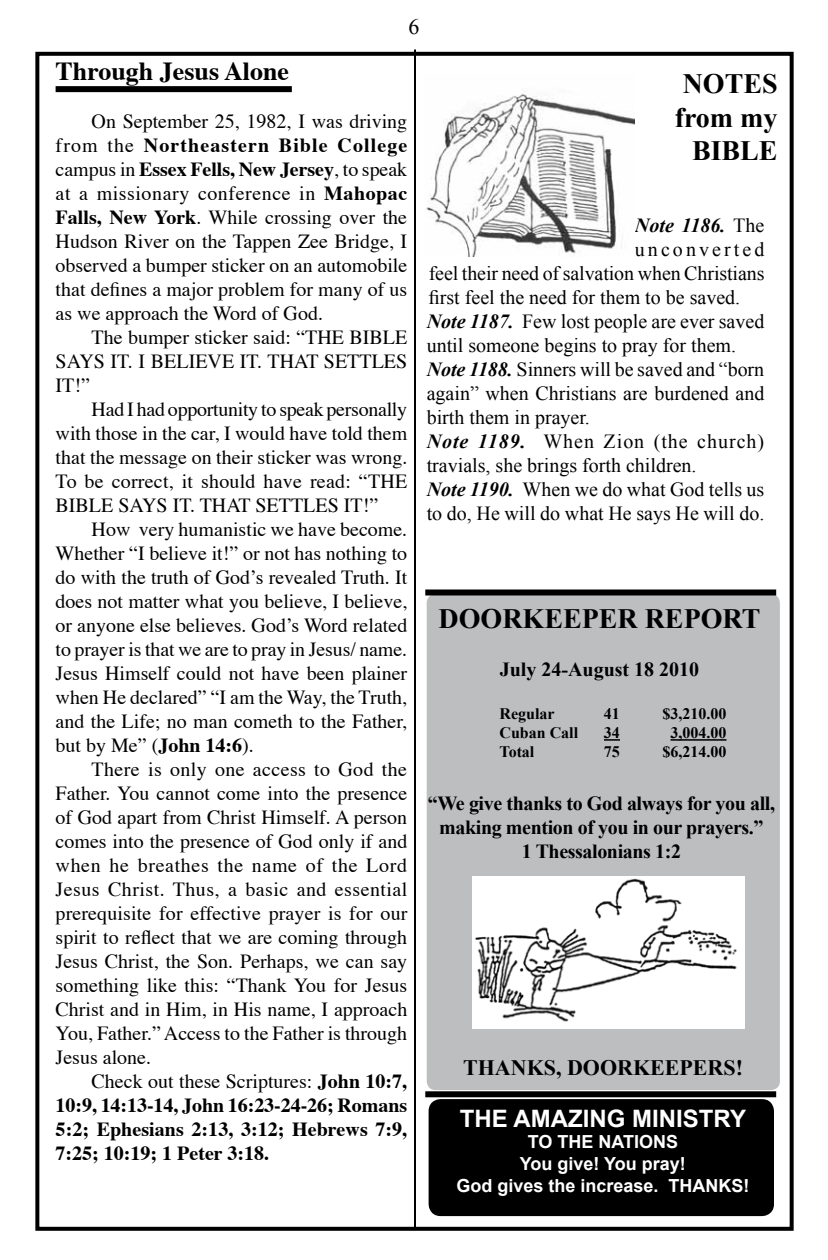
<style>
.page{position:relative;width:828px;height:1260px;background:#fff}
.page>*{position:absolute;margin:0;border:0;box-sizing:border-box;transform-origin:0 0}
.t1{font:700 28px/33.6px "Times New Roman";color:#000;text-align:right}
.t2{font:700 26px "Times";color:#000}
.t3{font:700 24px "Arial";color:#fff}
.t4{font:700 22px "Times New Roman";color:#000}
.t5{font:22px "Times New Roman";color:#000}
.t6{font:20px/24px "Times";color:#000;text-align:justify}
.t7{font:20px "Times New Roman";color:#000}
.t8{font:700 20px/24px "Times";color:#000;text-align:justify}
.t9{font:700 20px/24px "Times New Roman";letter-spacing:-.02em;color:#000;text-align:center}
.t10{font:20px "Times New Roman";letter-spacing:.05em;color:#000}
.t11{font:700 20px "Times New Roman";color:#000}
.t12{font:italic 700 20px "Times New Roman";color:#000}
.t13{font:20px "Times New Roman";letter-spacing:.155em;color:#000}
.t14{font:700 18px/21.6px "Arial";color:#fff;text-align:center}
.t15{font:700 16px "Times New Roman";color:#000}
.s1{font-weight:700}
.s2{font-weight:400}
.s3{font-weight:400;font-style:normal}
.s4{font-weight:700;font-style:italic}
</style>
<div class="page">
<div style="left:35px;top:52px;width:759px;height:1179px;border:4px solid #000"></div>
<div style="left:432px;top:1102px;width:339px;height:111px;background:#000;border-radius:9px"></div>
<div style="left:429px;top:1099px;width:345px;height:117px;border:6px solid #000;border-radius:9px"></div>
<div style="left:427px;top:594px;width:353px;height:496px;background:#bcbec0;border-radius:9px"></div>
<hr style="left:414px;top:50px;width:2px;height:1179px;background:#000">
<svg style="left:604px;top:739px;width:16px;height:2px"></svg>
<hr style="left:670px;top:739px;width:56px;height:2px;background:#000">
<div style="left:425px;top:590px;width:351px;height:6px;background:#000"></div>
<div style="left:425px;top:1091px;width:351px;height:6px;background:#000"></div>
<img style="left:472px;top:877px;width:273px;height:151px">
<div style="left:56px;top:86px;width:236px;height:6px;background:#000"></div>
<img style="left:426px;top:91px;width:209px;height:165px">
<p class="t5" style="left:409px;top:12px;width:12px">6</p>
<h2 class="t2" style="left:56px;top:47px;width:235px">Through Jesus Alone</h2>
<p class="t6" style="left:56px;top:108px;width:353px;text-indent:36px">On September 25, 1982, I was driving from the <span class="s1">Northeastern Bible College </span>campus in <span class="s1">Essex Fells, New Jersey</span>, to speak at a missionary conference in <span class="s1">Mahopac Falls, New York</span>. While crossing over the Hudson River on the Tappen Zee Bridge, I observed a bumper sticker on an automobile that defines a major problem for many of us as we approach the Word of God.</p>
<p class="t6" style="left:56px;top:324px;width:353px;text-indent:36px">The bumper sticker said: “THE BIBLE SAYS IT. I BELIEVE IT. THAT SETTLES IT!”</p>
<p class="t6" style="left:56px;top:396px;width:353px;text-indent:36px">Had I had opportunity to speak personally with those in the car, I would have told them that the message on their sticker was wrong.<br>To be correct, it should have read: “THE BIBLE SAYS IT. THAT SETTLES IT!”</p>
<p class="t6" style="left:56px;top:516px;width:353px;text-indent:36px">How very humanistic we have become.<br>Whether “I believe it!” or not has nothing to do with the truth of God’s revealed Truth. It does not matter what you believe, I believe, or anyone else believes. God’s Word related to prayer is that we are to pray in Jesus/ name.<br>Jesus Himself could not have been plainer when He declared” “I am the Way, the Truth, and the Life; no man cometh to the Father, but by Me” (<span class="s1">John 14:6</span>).</p>
<p class="t6" style="left:56px;top:756px;width:353px;text-indent:36px">There is only one access to God the Father. You cannot come into the presence of God apart from Christ Himself. A person comes into the presence of God only if and when he breathes the name of the Lord Jesus Christ. Thus, a basic and essential prerequisite for effective prayer is for our spirit to reflect that we are coming through Jesus Christ, the Son. Perhaps, we can say something like this: “Thank You for Jesus Christ and in Him, in His name, I approach You, Father.” Access to the Father is through Jesus alone.</p>
<p class="t8" style="left:56px;top:1068px;width:353px;text-indent:36px"><span class="s2">Check out these Scriptures:</span> John 10:7, 10:9, 14:13-14, John 16:23-24-26; Romans 5:2; Ephesians 2:13, 3:12; Hebrews 7:9, 7:25; 10:19; 1 Peter 3:18.</p>
<h1 class="t1" style="left:675px;top:66px;width:104px">NOTES from my<br>BIBLE</h1>
<p class="t12" style="left:635px;top:212px;width:131px">Note 1186. <span class="s3">The</span></p>
<p class="t13" style="left:635px;top:236px;width:131px">unconverted</p>
<p class="t7" style="left:429px;top:260px;width:337px">feel their need of salvation when Christians</p>
<p class="t7" style="left:429px;top:284px;width:313px">first feel the need for them to be saved.</p>
<p class="t7" style="left:427px;top:308px;width:339px"><span class="s4">Note 1187.</span> Few lost people are ever saved</p>
<p class="t7" style="left:427px;top:332px;width:311px">until someone begins to pray for them.</p>
<p class="t7" style="left:427px;top:356px;width:339px"><span class="s4">Note 1188.</span> Sinners will be saved and “born</p>
<p class="t7" style="left:427px;top:380px;width:339px">again” when Christians are burdened and</p>
<p class="t7" style="left:427px;top:404px;width:165px">birth them in prayer.</p>
<p class="t10" style="left:427px;top:428px;width:339px"><span class="s4">Note 1189.</span> When Zion (the church)</p>
<p class="t7" style="left:427px;top:452px;width:271px">travials, she brings forth children.</p>
<p class="t7" style="left:427px;top:476px;width:339px"><span class="s4">Note 1190.</span> When we do what God tells us</p>
<p class="t7" style="left:427px;top:500px;width:339px">to do, He will do what He says He will do.</p>
<h1 class="t1" style="left:439px;top:601px;width:323px">DOORKEEPER REPORT</h1>
<p class="t11" style="left:500px;top:655px;width:201px">July 24-August 18 2010</p>
<p class="t15" style="left:500px;top:703px;width:57px">Regular</p>
<p class="t15" style="left:604px;top:703px;width:17px">41</p>
<p class="t15" style="left:662px;top:703px;width:65px">$3,210.00</p>
<p class="t15" style="left:499px;top:722px;width:80px">Cuban Call</p>
<p class="t15" style="left:604px;top:722px;width:17px">34</p>
<p class="t15" style="left:670px;top:722px;width:57px">3,004.00</p>
<p class="t15" style="left:499px;top:741px;width:36px">Total</p>
<p class="t15" style="left:604px;top:741px;width:17px">75</p>
<p class="t15" style="left:662px;top:741px;width:65px">$6,214.00</p>
<p class="t9" style="left:428px;top:791px;width:349px">“We give thanks to God always for you all, making mention of you in our prayers.”<br>1 Thessalonians 1:2</p>
<p class="t4" style="left:463px;top:1052px;width:281px">THANKS, DOORKEEPERS!</p>
<p class="t3" style="left:460px;top:1103px;width:288px">THE AMAZING MINISTRY</p>
<p class="t14" style="left:456px;top:1132px;width:295px">TO THE NATIONS<br>You give! You pray!<br>God gives the increase. THANKS!</p>
</div>
